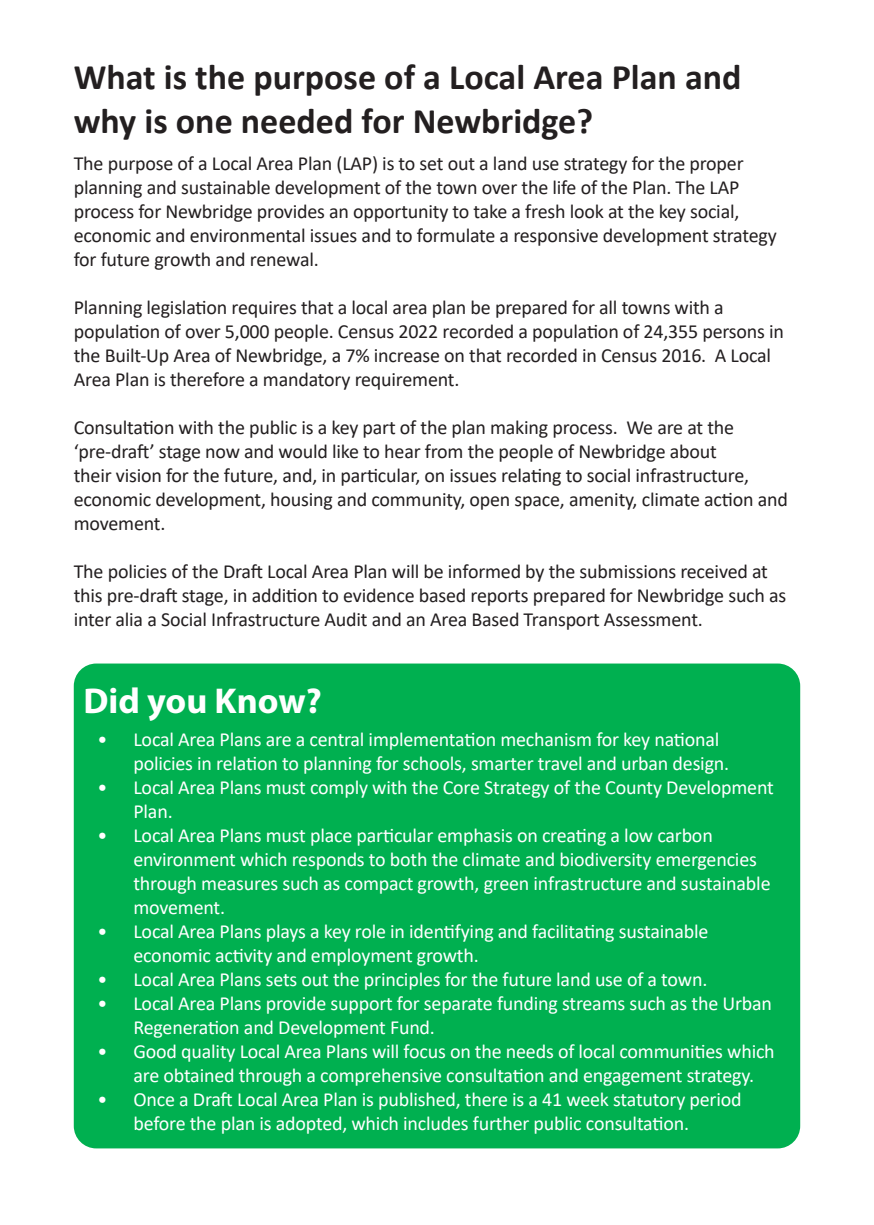
<style>
.page{position:relative;width:874px;height:1225px;background:#fff}
.page>*{position:absolute;margin:0;border:0;box-sizing:border-box;transform-origin:0 0}
.t1{font:700 36px "Calibri";color:#231f20}
.t2{font:700 36px "Myriad Pro";color:#fff}
.t3{font:20px/24px "Calibri";letter-spacing:-.01em;color:#231f20}
.t4{font:20px/24px "Calibri";letter-spacing:-.01em;color:#fff}
</style>
<div class="page">
<div style="left:74px;top:663px;width:725px;height:485px;background:#00b050;border-radius:22px"></div>
<p class="t1" style="left:74px;top:52px;width:669px">What is the purpose of a Local Area Plan and</p>
<p class="t1" style="left:74px;top:95px;width:520px">why is one needed for Newbridge?</p>
<p class="t3" style="left:74px;top:151px;width:704px">The purpose of a Local Area Plan (LAP) is to set out a land use strategy for the proper planning and sustainable development of the town over the life of the Plan. The LAP process for Newbridge provides an opportunity to take a fresh look at the key social, economic and environmental issues and to formulate a responsive development strategy for future growth and renewal.</p>
<p class="t3" style="left:74px;top:295px;width:711px">Planning legislation requires that a local area plan be prepared for all towns with a population of over 5,000 people. Census 2022 recorded a population of 24,355 persons in the Built-Up Area of Newbridge, a 7% increase on that recorded in Census 2016. A Local Area Plan is therefore a mandatory requirement.</p>
<p class="t3" style="left:74px;top:415px;width:715px">Consultation with the public is a key part of the plan making process. We are at the ‘pre-draft’ stage now and would like to hear from the people of Newbridge about<br>their vision for the future, and, in particular, on issues relating to social infrastructure, economic development, housing and community, open space, amenity, climate action and movement.</p>
<p class="t3" style="left:74px;top:559px;width:713px">The policies of the Draft Local Area Plan will be informed by the submissions received at this pre-draft stage, in addition to evidence based reports prepared for Newbridge such as inter alia a Social Infrastructure Audit and an Area Based Transport Assessment.</p>
<p class="t2" style="left:83px;top:677px;width:240px">Did you Know?</p>
<p class="t4" style="left:133px;top:727px;width:597px;text-indent:-36px">• Local Area Plans are a central implementation mechanism for key national policies in relation to planning for schools, smarter travel and urban design.</p>
<p class="t4" style="left:133px;top:775px;width:641px;text-indent:-36px">• Local Area Plans must comply with the Core Strategy of the County Development<br>Plan.</p>
<p class="t4" style="left:133px;top:823px;width:638px;text-indent:-36px">• Local Area Plans must place particular emphasis on creating a low carbon environment which responds to both the climate and biodiversity emergencies through measures such as compact growth, green infrastructure and sustainable movement.</p>
<p class="t4" style="left:133px;top:919px;width:576px;text-indent:-36px">• Local Area Plans plays a key role in identifying and facilitating sustainable economic activity and employment growth.</p>
<p class="t4" style="left:97px;top:967px;width:611px">• Local Area Plans sets out the principles for the future land use of a town.</p>
<p class="t4" style="left:133px;top:991px;width:640px;text-indent:-36px">• Local Area Plans provide support for separate funding streams such as the Urban<br>Regeneration and Development Fund.</p>
<p class="t4" style="left:133px;top:1039px;width:642px;text-indent:-36px">• Good quality Local Area Plans will focus on the needs of local communities which are obtained through a comprehensive consultation and engagement strategy.</p>
<p class="t4" style="left:133px;top:1087px;width:609px;text-indent:-36px">• Once a Draft Local Area Plan is published, there is a 41 week statutory period before the plan is adopted, which includes further public consultation.</p>
</div>
